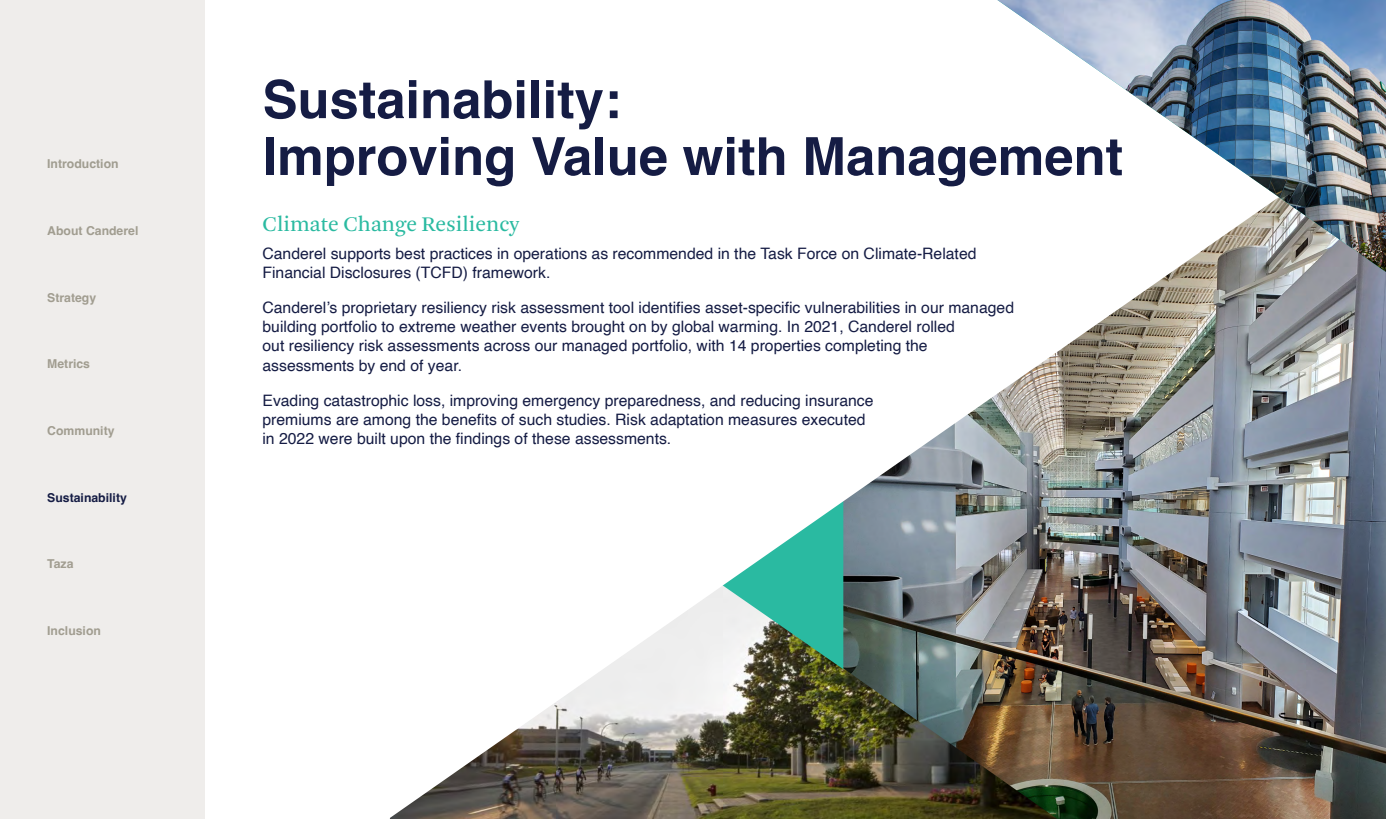
<style>
.page{position:relative;width:1386px;height:819px;background:#fff}
.page>*{position:absolute;margin:0;border:0;box-sizing:border-box;transform-origin:0 0}
.t1{font:700 52.5px/56.9px "Helvetica";color:#151c44}
.t2{font:21.88px "Arnhem";color:#2abaa1}
.t3{font:15.75px/19.2px "Helvetica";color:#151c44}
.t4{font:700 12.25px "Helvetica";color:#a19d90}
.t5{font:700 12.25px "Helvetica";color:#151c44}
.t6{font:700 12.25px "Helvetica";color:#a09d90}
</style>
<div class="page">
<img style="left:389px;top:272px;width:997px;height:547px">
<div style="left:0;top:0;width:205px;height:819px;background:#efedeb"></div>
<img style="left:997px;top:0;width:389px;height:272px">
<p class="t6" style="left:47px;top:157px;width:73px">Introduction</p>
<p class="t4" style="left:47px;top:223px;width:93px">About Canderel</p>
<p class="t4" style="left:47px;top:290px;width:51px">Strategy</p>
<p class="t4" style="left:47px;top:357px;width:44px">Metrics</p>
<p class="t4" style="left:47px;top:423px;width:69px">Community</p>
<p class="t5" style="left:47px;top:490px;width:81px">Sustainability</p>
<p class="t4" style="left:47px;top:556px;width:28px">Taza</p>
<p class="t4" style="left:47px;top:623px;width:55px">Inclusion</p>
<h1 class="t1" style="left:262px;top:77px;width:862px">Sustainability:<br>Improving Value with Management</h1>
<h2 class="t2" style="left:262px;top:212px;width:258px">Climate Change Resiliency</h2>
<p class="t3" style="left:262px;top:244px;width:716px">Canderel supports best practices in operations as recommended in the Task Force on Climate-Related<br>Financial Disclosures (TCFD) framework.</p>
<p class="t3" style="left:262px;top:298px;width:753px">Canderel’s proprietary resiliency risk assessment tool identifies asset-specific vulnerabilities in our managed building portfolio to extreme weather events brought on by global warming. In 2021, Canderel rolled<br>out resiliency risk assessments across our managed portfolio, with 14 properties completing the assessments by end of year.</p>
<p class="t3" style="left:262px;top:391px;width:613px">Evading catastrophic loss, improving emergency preparedness, and reducing insurance premiums are among the benefits of such studies. Risk adaptation measures executed in 2022 were built upon the findings of these assessments.</p>
</div>
